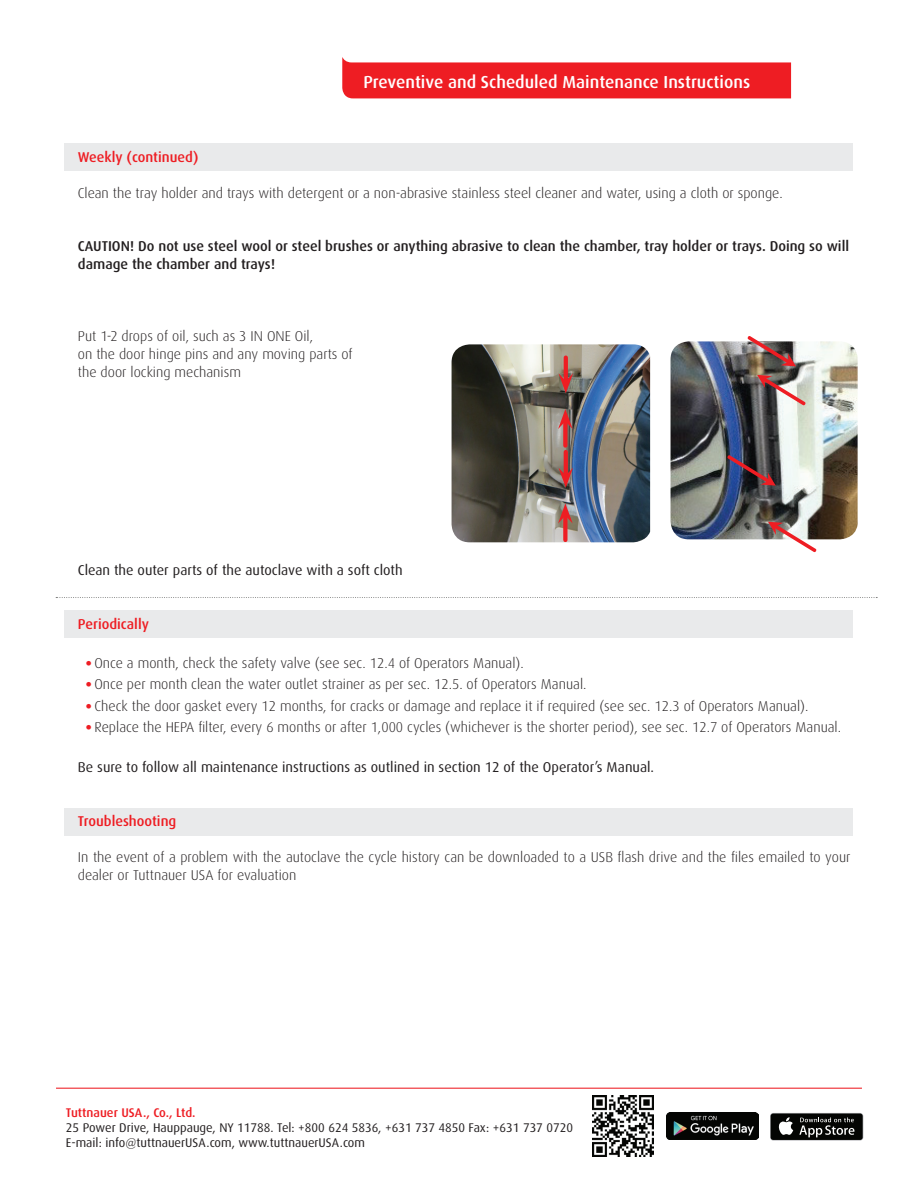
<style>
.page{position:relative;width:918px;height:1188px;background:#fff}
.page>*{position:absolute;margin:0;border:0;box-sizing:border-box;transform-origin:0 0}
.t1{font:500 17.4px "Dax";color:#fff}
.t2{font:300 14.25px/18px "Dax";color:#231f20}
.t3{font:500 14.25px/18px "Dax";color:#231f20}
.t4{font:14.25px "Dax";color:#231f20}
.t5{font:500 14.25px "Dax";color:#ee1d23}
.t6{font:12.6px/15.1px "Dax";color:#231f20}
.t7{font:500 12.6px "Dax";color:#ee1d23}
.s1{font-family:"DIN";font-weight:500;color:#ee1d23}
</style>
<div class="page">
<svg style="left:342px;top:57px;width:449px;height:41px;background:#f03b40"></svg>
<svg style="left:56px;top:597px;width:821px;height:1px"></svg>
<div style="left:65px;top:143px;width:788px;height:28px;background:#e9eaeb"></div>
<div style="left:65px;top:611px;width:788px;height:27px;background:#e9eaeb"></div>
<div style="left:65px;top:808px;width:788px;height:28px;background:#e9eaeb"></div>
<img style="left:671px;top:341px;width:187px;height:198px">
<svg style="left:768px;top:507px;width:51px;height:46px"></svg>
<img style="left:745px;top:336px;width:63px;height:87px">
<svg style="left:725px;top:437px;width:51px;height:64px;background:#433d50"></svg>
<hr style="left:56px;top:1088px;width:806px;height:1px;background:#ee1d23">
<img style="left:593px;top:1096px;width:61px;height:61px">
<svg style="left:770px;top:1113px;width:93px;height:28px"></svg>
<div style="left:771px;top:1114px;width:92px;height:26px;background:#040503;border-radius:3px"></div>
<svg style="left:778px;top:1117px;width:15px;height:18px"></svg>
<svg style="left:799px;top:1117px;width:55px;height:20px"></svg>
<img style="left:666px;top:1113px;width:93px;height:27px">
<img style="left:452px;top:344px;width:198px;height:198px">
<hr style="left:564px;top:358px;width:4px;height:23px;background:#ee1d23">
<svg style="left:558px;top:373px;width:15px;height:20px"></svg>
<hr style="left:564px;top:452px;width:4px;height:23px;background:#ee1d23">
<svg style="left:558px;top:468px;width:15px;height:20px"></svg>
<div style="left:563px;top:421px;width:5px;height:25px;background:#ee1d23"></div>
<svg style="left:558px;top:409px;width:15px;height:20px"></svg>
<div style="left:563px;top:516px;width:5px;height:24px;background:#ee1d23"></div>
<svg style="left:558px;top:503px;width:15px;height:21px"></svg>
<p class="t1" style="left:363px;top:72px;width:388px">Preventive and Scheduled Maintenance Instructions</p>
<p class="t5" style="left:78px;top:149px;width:122px">Weekly (continued)</p>
<p class="t2" style="left:78px;top:184px;width:706px">Clean the tray holder and trays with detergent or a non-abrasive stainless steel cleaner and water, using a cloth or sponge.</p>
<p class="t3" style="left:78px;top:238px;width:773px">CAUTION! Do not use steel wool or steel brushes or anything abrasive to clean the chamber, tray holder or trays. Doing so will damage the chamber and trays!</p>
<p class="t2" style="left:78px;top:328px;width:276px">Put 1-2 drops of oil, such as 3 IN ONE Oil,<br>on the door hinge pins and any moving parts of the door locking mechanism</p>
<p class="t4" style="left:78px;top:563px;width:326px">Clean the outer parts of the autoclave with a soft cloth</p>
<p class="t5" style="left:78px;top:617px;width:73px">Periodically</p>
<p class="t2" style="left:85px;top:654px;width:440px"><span class="s1">•</span>Once a month, check the safety valve (see sec. 12.4 of Operators Manual).</p>
<p class="t2" style="left:85px;top:676px;width:503px"><span class="s1">•</span>Once per month clean the water outlet strainer as per sec. 12.5. of Operators Manual.</p>
<p class="t2" style="left:85px;top:697px;width:725px"><span class="s1">•</span> Check the door gasket every 12 months, for cracks or damage and replace it if required (see sec. 12.3 of Operators Manual).</p>
<p class="t2" style="left:85px;top:718px;width:758px"><span class="s1">•</span> Replace the HEPA filter, every 6 months or after 1,000 cycles (whichever is the shorter period), see sec. 12.7 of Operators Manual.</p>
<p class="t4" style="left:78px;top:759px;width:578px">Be sure to follow all maintenance instructions as outlined in section 12 of the Operator’s Manual.</p>
<p class="t5" style="left:78px;top:813px;width:100px">Troubleshooting</p>
<p class="t2" style="left:78px;top:848px;width:774px">In the event of a problem with the autoclave the cycle history can be downloaded to a USB flash drive and the files emailed to your dealer or Tuttnauer USA for evaluation</p>
<p class="t7" style="left:66px;top:1106px;width:131px">Tuttnauer USA., Co., Ltd.</p>
<p class="t6" style="left:66px;top:1121px;width:509px">25 Power Drive, Hauppauge, NY 11788. Tel: +800 624 5836, +631 737 4850 Fax: +631 737 0720<br>E-mail: info@tuttnauerUSA.com, www.tuttnauerUSA.com</p>
</div>
